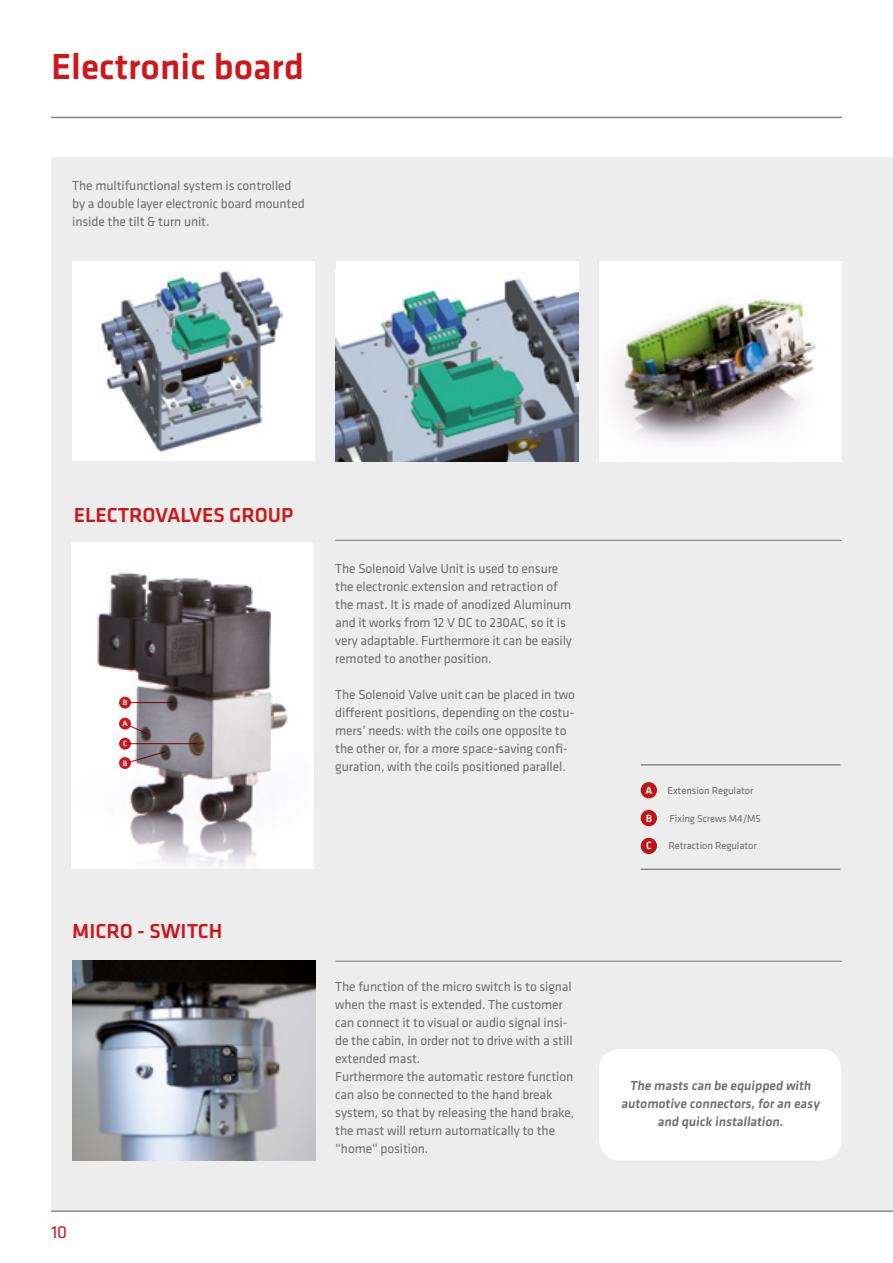
<style>
.page{position:relative;width:893px;height:1263px;background:#fff}
.page>*{position:absolute;margin:0;border:0;box-sizing:border-box;transform-origin:0 0}
.t1{font:500 37.5px "Klavika";color:#cd171a}
.t2{font:500 21px "Klavika";color:#cd171a}
.t3{font:18px "Klavika";color:#cd171a}
.t4{font:13.5px/18px "Klavika";letter-spacing:-.01em;color:#706f6f}
.t5{font:500 13.5px/18px "Klavika";color:#706f6f;text-align:center}
.t6{font:500 10.8px "Klavika";color:#fff}
.t7{font:10.5px "Klavika";letter-spacing:-.01em;color:#706f6f}
.t8{font:500 7.8px "Klavika";color:#fff}
</style>
<div class="page">
<div style="left:51px;top:157px;width:842px;height:1053px;background:#ededed"></div>
<hr style="left:51px;top:117px;width:791px;height:1px;background:#878787">
<hr style="left:51px;top:1210px;width:842px;height:2px;background:#878787">
<hr style="left:335px;top:961px;width:507px;height:1px;background:#878787">
<div style="left:72px;top:261px;width:243px;height:200px;background:#fff"></div>
<img style="left:101px;top:270px;width:182px;height:182px">
<div style="left:600px;top:261px;width:242px;height:200px;background:#fff"></div>
<img style="left:612px;top:299px;width:204px;height:145px">
<div style="left:336px;top:261px;width:242px;height:200px;background:#fff"></div>
<img style="left:336px;top:278px;width:242px;height:183px">
<img style="left:72px;top:543px;width:242px;height:325px">
<hr style="left:335px;top:540px;width:506px;height:1px;background:#878787">
<hr style="left:641px;top:764px;width:199px;height:1px;background:#878787">
<hr style="left:641px;top:868px;width:199px;height:2px;background:#878787">
<div style="left:641px;top:782px;width:16px;height:16px;background:#be1518;border-radius:50%"></div>
<svg style="left:641px;top:838px;width:16px;height:16px"></svg>
<svg style="left:641px;top:810px;width:16px;height:16px"></svg>
<div style="left:119px;top:718px;width:12px;height:11px;background:#cd171a;border-radius:50%"></div>
<div style="left:119px;top:738px;width:12px;height:12px;background:#cd171a;border-radius:50%"></div>
<div style="left:119px;top:697px;width:12px;height:12px;background:#cd171a;border-radius:50%"></div>
<div style="left:119px;top:757px;width:12px;height:12px;background:#cd171a;border-radius:50%"></div>
<svg style="left:127px;top:724px;width:21px;height:11px"></svg>
<hr style="left:129px;top:702px;width:44px;height:1px;background:#cd171a">
<svg style="left:128px;top:750px;width:39px;height:14px"></svg>
<hr style="left:129px;top:743px;width:68px;height:1px;background:#cd171a">
<img style="left:72px;top:961px;width:243px;height:199px">
<div style="left:599px;top:1049px;width:242px;height:111px;background:#fff;border-radius:21px"></div>
<h1 class="t1" style="left:51px;top:46px;width:255px">Electronic board</h1>
<p class="t4" style="left:72px;top:177px;width:234px">The multifunctional system is controlled by a double layer electronic board mounted inside the tilt &amp; turn unit.</p>
<h2 class="t2" style="left:74px;top:503px;width:221px">ELECTROVALVES GROUP</h2>
<p class="t8" style="left:123px;top:698px;width:6px">B</p>
<p class="t8" style="left:123px;top:719px;width:7px">A</p>
<p class="t8" style="left:123px;top:739px;width:6px">C</p>
<p class="t8" style="left:123px;top:759px;width:6px">B</p>
<p class="t4" style="left:335px;top:560px;width:238px">The Solenoid Valve Unit is used to ensure the electronic extension and retraction of the mast. It is made of anodized Aluminum and it works from 12 V DC to 230AC, so it is very adaptable. Furthermore it can be easily remoted to another position.</p>
<p class="t4" style="left:335px;top:686px;width:241px">The Solenoid Valve unit can be placed in two different positions, depending on the costu&shy;mers’ needs: with the coils one opposite to the other or, for a more space-saving confi&shy;guration, with the coils positioned parallel.</p>
<h2 class="t2" style="left:72px;top:920px;width:152px">MICRO - SWITCH</h2>
<h3 class="t3" style="left:51px;top:1222px;width:18px">10</h3>
<p class="t4" style="left:335px;top:978px;width:241px">The function of the micro switch is to signal when the mast is extended. The customer can connect it to visual or audio signal insi&shy;de the cabin, in order not to drive with a still extended mast.<br>Furthermore the automatic restore function can also be connected to the hand break system, so that by releasing the hand brake, the mast will return automatically to the “home“ position.</p>
<p class="t6" style="left:645px;top:784px;width:8px">A</p>
<p class="t7" style="left:667px;top:785px;width:87px">Extension Regulator</p>
<p class="t6" style="left:646px;top:812px;width:8px">B</p>
<p class="t7" style="left:670px;top:812px;width:93px">Fixing Screws M4/M5</p>
<p class="t6" style="left:646px;top:840px;width:7px">C</p>
<p class="t7" style="left:668px;top:840px;width:90px">Retraction Regulator</p>
<p class="t5" style="left:621px;top:1076px;width:202px">The masts can be equipped with automotive connectors, for an easy and quick installation.</p>
</div>
